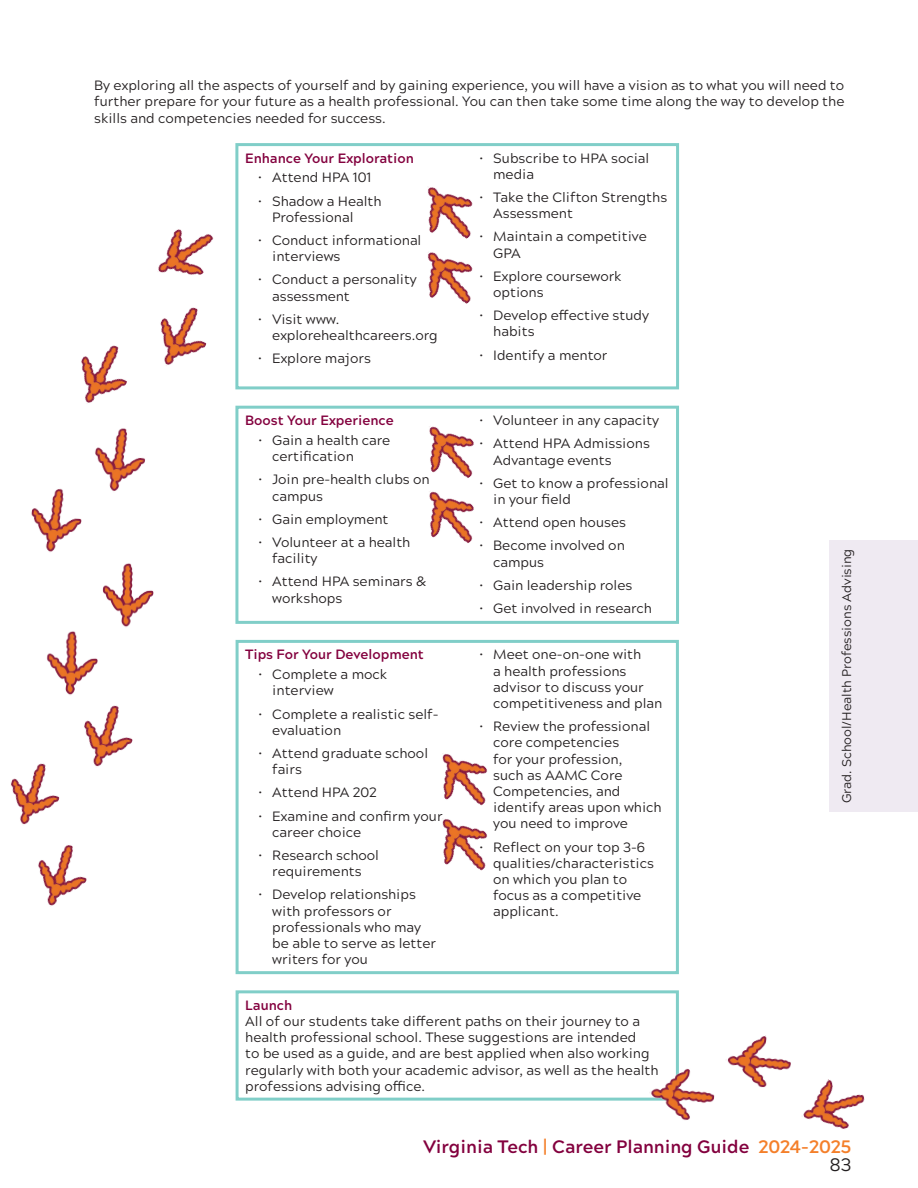
<style>
.page{position:relative;width:918px;height:1188px;background:#fff}
.page>*{position:absolute;margin:0;border:0;box-sizing:border-box;transform-origin:0 0}
.t1{font:700 18px/17.7px "Acherus Grotesque";color:#83013e;text-align:right}
.t2{font:13.5px/16.2px "Acherus Grotesque";color:#231f20}
.t3{font:700 13.5px "Acherus Grotesque";color:#83013e}
.t4{font:12.6px "Acherus Grotesque";color:#231f20}
.s1{color:#f47f2a}
.s2{font-weight:400;color:#231f20}
</style>
<div class="page">
<div style="left:236px;top:640px;width:443px;height:334px;border:3px solid #80cec8"></div>
<img style="left:46px;top:631px;width:52px;height:65px">
<img style="left:38px;top:845px;width:49px;height:61px">
<img style="left:84px;top:705px;width:49px;height:62px">
<img style="left:102px;top:563px;width:52px;height:64px">
<img style="left:11px;top:763px;width:49px;height:62px">
<img style="left:31px;top:488px;width:51px;height:64px">
<img style="left:95px;top:428px;width:50px;height:63px">
<img style="left:81px;top:345px;width:46px;height:58px">
<img style="left:160px;top:307px;width:47px;height:59px">
<img style="left:158px;top:229px;width:56px;height:46px">
<div style="left:235px;top:143px;width:444px;height:246px;border:3px solid #80cec8"></div>
<img style="left:427px;top:254px;width:46px;height:50px">
<img style="left:427px;top:187px;width:46px;height:67px">
<div style="left:235px;top:406px;width:444px;height:218px;border:3px solid #80cec8"></div>
<img style="left:429px;top:494px;width:45px;height:49px">
<img style="left:408px;top:407px;width:85px;height:87px">
<div style="left:236px;top:990px;width:443px;height:111px;border:3px solid #80cec8"></div>
<img style="left:726px;top:1035px;width:65px;height:53px">
<img style="left:803px;top:1079px;width:62px;height:50px">
<img style="left:646px;top:1065px;width:69px;height:55px">
<img style="left:442px;top:821px;width:46px;height:50px">
<img style="left:442px;top:753px;width:46px;height:68px">
<div style="left:830px;top:540px;width:88px;height:272px;background:#efeaf2"></div>
<p class="t2" style="left:94px;top:77px;width:752px;text-align:justify">By exploring all the aspects of yourself and by gaining experience, you will have a vision as to what you will need to further prepare for your future as a health professional. You can then take some time along the way to develop the skills and competencies needed for success.</p>
<p class="t3" style="left:245px;top:146px;width:170px">Enhance Your Exploration</p>
<p class="t2" style="left:259px;top:169px;width:114px">• Attend HPA 101</p>
<p class="t2" style="left:272px;top:192px;width:111px;text-indent:-14px">• Shadow a Health<br>Professional</p>
<p class="t2" style="left:272px;top:231px;width:151px;text-indent:-14px">• Conduct informational interviews</p>
<p class="t2" style="left:272px;top:271px;width:146px;text-indent:-14px">• Conduct a personality assessment</p>
<p class="t2" style="left:272px;top:310px;width:167px;text-indent:-14px">• Visit www. explorehealthcareers.org</p>
<p class="t2" style="left:259px;top:350px;width:114px">• Explore majors</p>
<p class="t2" style="left:493px;top:149px;width:158px;text-indent:-14px">• Subscribe to HPA social media</p>
<p class="t2" style="left:493px;top:188px;width:175px;text-indent:-14px">• Take the Clifton Strengths<br>Assessment</p>
<p class="t2" style="left:493px;top:228px;width:155px;text-indent:-14px">• Maintain a competitive<br>GPA</p>
<p class="t2" style="left:493px;top:267px;width:130px;text-indent:-14px">• Explore coursework options</p>
<p class="t2" style="left:493px;top:307px;width:157px;text-indent:-14px">• Develop effective study habits</p>
<p class="t2" style="left:480px;top:346px;width:129px">• Identify a mentor</p>
<p class="t3" style="left:245px;top:409px;width:150px">Boost Your Experience</p>
<p class="t2" style="left:272px;top:431px;width:120px;text-indent:-14px">• Gain a health care certification</p>
<p class="t2" style="left:272px;top:471px;width:159px;text-indent:-14px">• Join pre-health clubs on campus</p>
<p class="t2" style="left:259px;top:510px;width:131px">• Gain employment</p>
<p class="t2" style="left:272px;top:533px;width:140px;text-indent:-14px">• Volunteer at a health facility</p>
<p class="t2" style="left:272px;top:573px;width:156px;text-indent:-14px">• Attend HPA seminars &amp; workshops</p>
<p class="t3" style="left:245px;top:643px;width:180px">Tips For Your Development</p>
<p class="t2" style="left:272px;top:666px;width:116px;text-indent:-14px">• Complete a mock interview</p>
<p class="t2" style="left:272px;top:705px;width:168px;text-indent:-14px">• Complete a realistic self&shy;evaluation</p>
<p class="t2" style="left:272px;top:744px;width:157px;text-indent:-14px">• Attend graduate school fairs</p>
<p class="t2" style="left:259px;top:784px;width:119px">• Attend HPA 202</p>
<p class="t2" style="left:272px;top:807px;width:172px;text-indent:-14px">• Examine and confirm your career choice</p>
<p class="t2" style="left:259px;top:846px;width:122px;text-align:center">• Research school requirements</p>
<p class="t2" style="left:272px;top:886px;width:165px;text-indent:-14px">• Develop relationships with professors or professionals who may be able to serve as letter writers for you</p>
<p class="t2" style="left:480px;top:412px;width:181px">• Volunteer in any capacity</p>
<p class="t2" style="left:493px;top:435px;width:158px;text-indent:-14px">• Attend HPA Admissions<br>Advantage events</p>
<p class="t2" style="left:493px;top:474px;width:177px;text-indent:-14px">• Get to know a professional in your field</p>
<p class="t2" style="left:480px;top:514px;width:148px">• Attend open houses</p>
<p class="t2" style="left:493px;top:537px;width:133px;text-indent:-14px">• Become involved on campus</p>
<p class="t2" style="left:480px;top:576px;width:154px">• Gain leadership roles</p>
<p class="t2" style="left:480px;top:600px;width:174px">• Get involved in research</p>
<p class="t2" style="left:493px;top:646px;width:171px;text-indent:-14px">• Meet one-on-one with<br>a health professions advisor to discuss your competitiveness and plan</p>
<p class="t2" style="left:493px;top:718px;width:170px;text-indent:-14px">• Review the professional core competencies<br>for your profession,<br>such as AAMC Core<br>Competencies, and identify areas upon which you need to improve</p>
<p class="t2" style="left:493px;top:838px;width:162px;text-indent:-14px">• Reflect on your top 3-6 qualities/characteristics on which you plan to focus as a competitive applicant.</p>
<p class="t3" style="left:245px;top:994px;width:48px">Launch</p>
<p class="t2" style="left:245px;top:1013px;width:396px">All of our students take different paths on their journey to a</p>
<p class="t2" style="left:245px;top:1029px;width:393px">health professional school. These suggestions are intended</p>
<p class="t2" style="left:245px;top:1045px;width:406px">to be used as a guide, and are best applied when also working</p>
<p class="t2" style="left:245px;top:1061px;width:415px">regularly with both your academic advisor, as well as the health</p>
<p class="t2" style="left:245px;top:1077px;width:181px">professions advising office.</p>
<p class="t4" style="left:836px;top:803px;width:256px;rotate:-90deg">Grad. School/Health Professions Advising</p>
<h1 class="t1" style="left:423px;top:1137px;width:430px">Virginia Tech <span class="s1">|</span> Career Planning Guide <span class="s1">2024-2025<br></span><span class="s2">83</span></h1>
</div>
